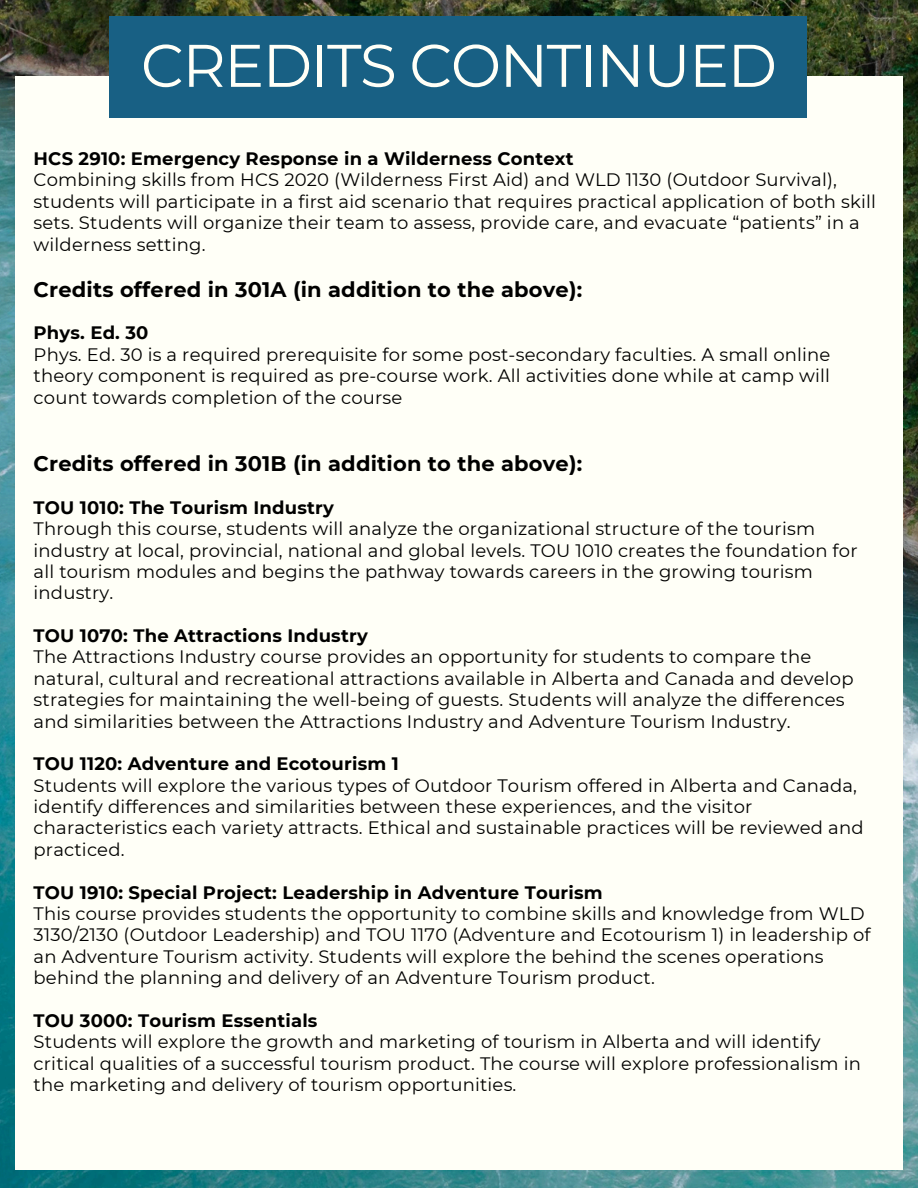
<style>
.page{position:relative;width:918px;height:1188px;background:#fff}
.page>*{position:absolute;margin:0;border:0;box-sizing:border-box;transform-origin:0 0}
.t1{font:60px "Montserrat";letter-spacing:-.025em;color:#fffff7}
.t2{font:700 21px "Montserrat";letter-spacing:.01em;color:#000}
.t3{font:18px/21.3px "Montserrat";letter-spacing:.01em;color:#000}
.t4{font:700 18px "Montserrat";letter-spacing:.01em;color:#000}
</style>
<div class="page">
<img style="left:0;top:0;width:918px;height:1188px">
<div style="left:15px;top:76px;width:888px;height:1094px;background:#fffff7"></div>
<div style="left:109px;top:16px;width:698px;height:101px;background:#186084"></div>
<p class="t1" style="left:141px;top:29px;width:638px">CREDITS CONTINUED</p>
<p class="t4" style="left:34px;top:148px;width:542px">HCS 2910: Emergency Response in a Wilderness Context</p>
<h1 class="t3" style="left:34px;top:169px;width:844px">Combining skills from HCS 2020 (Wilderness First Aid) and WLD 1130 (Outdoor Survival), students will participate in a first aid scenario that requires practical application of both skill sets. Students will organize their team to assess, provide care, and evacuate “patients” in a wilderness setting.</h1>
<p class="t2" style="left:34px;top:276px;width:550px">Credits offered in 301A (in addition to the above):</p>
<p class="t4" style="left:34px;top:322px;width:116px">Phys. Ed. 30</p>
<h2 class="t3" style="left:34px;top:344px;width:798px;text-align:justify">Phys. Ed. 30 is a required prerequisite for some post-secondary faculties. A small online theory component is required as pre-course work. All activities done while at camp will count towards completion of the course</h2>
<p class="t2" style="left:34px;top:451px;width:550px">Credits offered in 301B (in addition to the above):</p>
<p class="t4" style="left:34px;top:496px;width:302px">TOU 1010: The Tourism Industry</p>
<h2 class="t3" style="left:34px;top:518px;width:825px">Through this course, students will analyze the organizational structure of the tourism industry at local, provincial, national and global levels. TOU 1010 creates the foundation for all tourism modules and begins the pathway towards careers in the growing tourism industry.</h2>
<p class="t4" style="left:34px;top:625px;width:336px">TOU 1070: The Attractions Industry</p>
<p class="t3" style="left:34px;top:646px;width:821px">The Attractions Industry course provides an opportunity for students to compare the natural, cultural and recreational attractions available in Alberta and Canada and develop strategies for maintaining the well-being of guests. Students will analyze the differences and similarities between the Attractions Industry and Adventure Tourism Industry.</p>
<p class="t4" style="left:34px;top:753px;width:367px">TOU 1120: Adventure and Ecotourism 1</p>
<p class="t3" style="left:34px;top:775px;width:832px">Students will explore the various types of Outdoor Tourism offered in Alberta and Canada, identify differences and similarities between these experiences, and the visitor characteristics each variety attracts. Ethical and sustainable practices will be reviewed and practiced.</p>
<p class="t4" style="left:34px;top:881px;width:571px">TOU 1910: Special Project: Leadership in Adventure Tourism</p>
<p class="t3" style="left:34px;top:903px;width:838px">This course provides students the opportunity to combine skills and knowledge from WLD 3130/2130 (Outdoor Leadership) and TOU 1170 (Adventure and Ecotourism 1) in leadership of an Adventure Tourism activity. Students will explore the behind the scenes operations behind the planning and delivery of an Adventure Tourism product.</p>
<p class="t4" style="left:34px;top:1009px;width:285px">TOU 3000: Tourism Essentials</p>
<p class="t3" style="left:34px;top:1031px;width:829px">Students will explore the growth and marketing of tourism in Alberta and will identify critical qualities of a successful tourism product. The course will explore professionalism in the marketing and delivery of tourism opportunities.</p>
</div>
